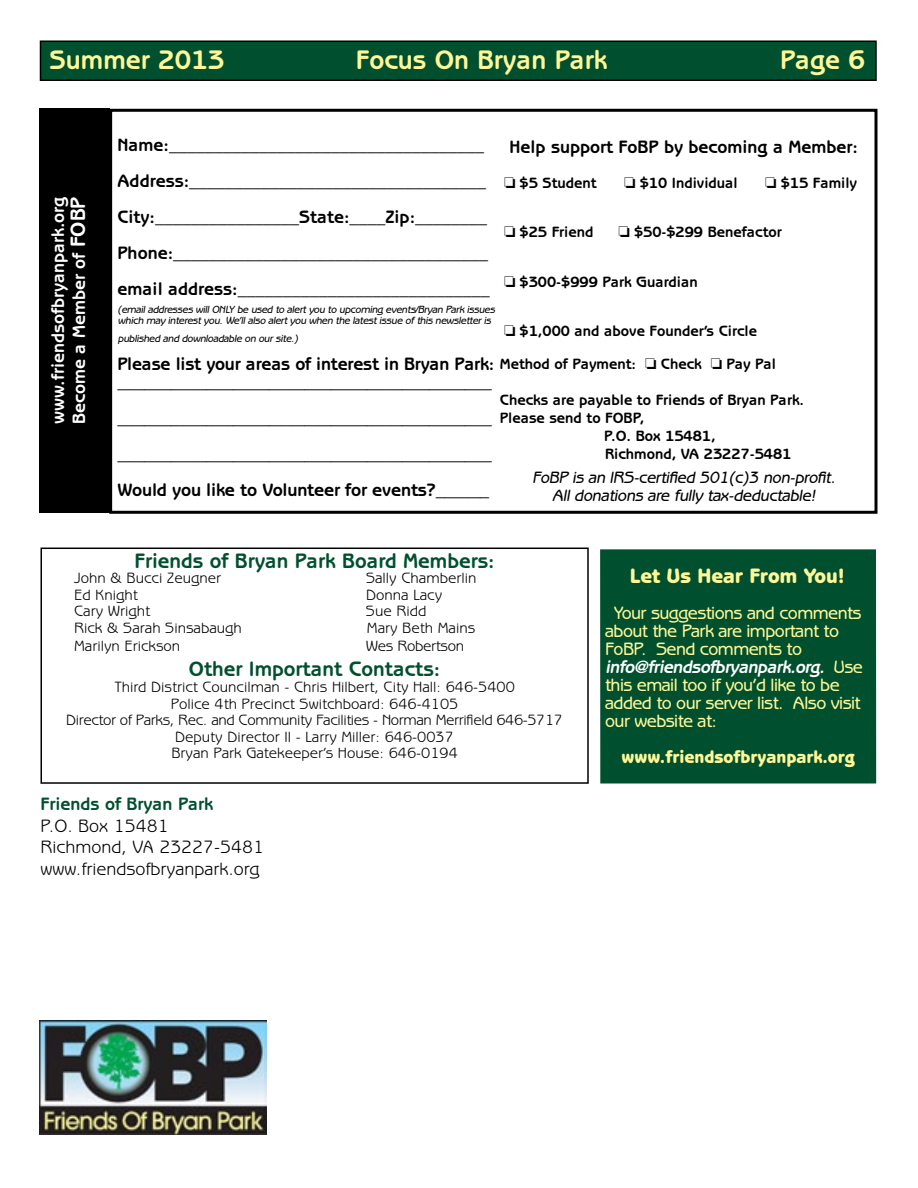
<style>
.page{position:relative;width:918px;height:1188px;background:#fff}
.page>*{position:absolute;margin:0;border:0;box-sizing:border-box;transform-origin:0 0}
.t1{font:700 27px "Benguiat Gothic";color:#fff797}
.t2{font:700 21px "Benguiat Gothic";color:#00502f}
.t3{font:800 21px "Benguiat Gothic";color:#fff797}
.t4{font:700 18px/36px "Benguiat Gothic";color:#000}
.t5{font:500 18px/18px "Benguiat Gothic";letter-spacing:-.03em;color:#fff797}
.t6{font:18px/21.6px "Benguiat Gothic";color:#000}
.t7{font:700 18px/21px "Benguiat Gothic";color:#fff}
.t8{font:800 18px "Benguiat Gothic";color:#fff797}
.t9{font:italic 500 16.5px/18px "Benguiat Gothic";letter-spacing:-.02em;color:#000;text-align:center}
.t10{font:15px/16.5px "Benguiat Gothic";color:#000;text-align:center}
.t11{font:700 15px "Benguiat Gothic";color:#000}
.t12{font:15px "Benguiat Gothic";letter-spacing:-.02em;color:#000}
.t13{font:italic 500 10.5px/10.5px "Benguiat Gothic";letter-spacing:-.03em;color:#000}
.s1{font-size:21px}
.s2{font-weight:700;color:#00502f}
.s3{font-weight:700;font-style:italic;color:#fff}
</style>
<div class="page">
<div style="left:40px;top:41px;width:836px;height:39px;background:#00502f"></div>
<div style="left:40px;top:40px;width:837px;height:41px;border:2px solid #000"></div>
<img style="left:40px;top:1021px;width:227px;height:113px">
<div style="left:600px;top:549px;width:276px;height:235px;background:#00502f"></div>
<div style="left:109px;top:109px;width:769px;height:405px;border:3px solid #000"></div>
<div style="left:40px;top:548px;width:549px;height:236px;border:2px solid #000"></div>
<div style="left:40px;top:108px;width:70px;height:405px;background:#000"></div>
<p class="t1" style="left:49px;top:44px;width:176px">Summer 2013</p>
<p class="t1" style="left:356px;top:44px;width:253px">Focus On Bryan Park</p>
<p class="t1" style="left:780px;top:44px;width:86px">Page 6</p>
<p class="t7" style="left:47px;top:424px;width:229px;rotate:-90deg">www.friendsofbryanpark.org<br>Become a Member of <span class="s1">FOBP</span></p>
<p class="t4" style="left:118px;top:127px;width:374px">Name:___________________________________ Address:_________________________________ City:________________State:____Zip:________ Phone:___________________________________ email address:____________________________</p>
<p class="t13" style="left:118px;top:304px;width:379px">(email addresses will ONLY be used to alert you to upcoming events/Bryan Park issues which may interest you. We’ll also alert you when the latest issue of this newsletter is</p>
<p class="t13" style="left:118px;top:333px;width:182px">published and downloadable on our site.)</p>
<p class="t4" style="left:117px;top:355px;width:378px;line-height:18px">Please list your areas of interest in Bryan Park: __________________________________________</p>
<p class="t4" style="left:118px;top:400px;width:376px;text-align:justify">__________________________________________ __________________________________________ Would you like to Volunteer for events?______</p>
<p class="t4" style="left:510px;top:129px;width:350px">Help support FoBP by becoming a Member:</p>
<p class="t11" style="left:504px;top:174px;width:94px">□ $5 Student</p>
<p class="t11" style="left:624px;top:174px;width:115px">□ $10 Individual</p>
<p class="t11" style="left:765px;top:174px;width:93px">□ $15 Family</p>
<p class="t11" style="left:504px;top:224px;width:91px">□ $25 Friend</p>
<p class="t11" style="left:618px;top:224px;width:165px">□ $50-$299 Benefactor</p>
<p class="t11" style="left:504px;top:273px;width:195px">□ $300-$999 Park Guardian</p>
<p class="t11" style="left:504px;top:323px;width:254px">□ $1,000 and above Founder’s Circle</p>
<p class="t11" style="left:500px;top:356px;width:278px">Method of Payment: □ Check □ Pay Pal</p>
<p class="t11" style="left:500px;top:392px;width:306px">Checks are payable to Friends of Bryan Park.</p>
<p class="t11" style="left:500px;top:410px;width:146px">Please send to FOBP,</p>
<p class="t11" style="left:604px;top:428px;width:113px">P.O. Box 15481,</p>
<p class="t11" style="left:605px;top:446px;width:188px">Richmond, VA 23227-5481</p>
<p class="t9" style="left:532px;top:468px;width:305px">FoBP is an IRS-certified 501(c)3 non-profit.<br>All donations are fully tax-deductable!</p>
<p class="t2" style="left:135px;top:549px;width:362px">Friends of Bryan Park Board Members:</p>
<p class="t10" style="left:74px;top:570px;width:149px">John &amp; Bucci Zeugner</p>
<p class="t10" style="left:366px;top:570px;width:112px">Sally Chamberlin</p>
<p class="t10" style="left:74px;top:586px;width:65px">Ed Knight</p>
<p class="t10" style="left:366px;top:586px;width:78px">Donna Lacy</p>
<p class="t10" style="left:74px;top:603px;width:78px">Cary Wright</p>
<p class="t10" style="left:366px;top:603px;width:62px">Sue Ridd</p>
<p class="t10" style="left:74px;top:619px;width:169px">Rick &amp; Sarah Sinsabaugh</p>
<p class="t10" style="left:367px;top:619px;width:110px">Mary Beth Mains</p>
<p class="t10" style="left:74px;top:637px;width:108px">Marilyn Erickson</p>
<p class="t12" style="left:366px;top:637px;width:100px">Wes Robertson</p>
<p class="t2" style="left:189px;top:656px;width:253px">Other Important Contacts:</p>
<p class="t10" style="left:66px;top:679px;width:498px">Third District Councilman - Chris Hilbert, City Hall: 646-5400<br>Police 4th Precinct Switchboard: 646-4105<br>Director of Parks, Rec. and Community Facilities - Norman Merrifield 646-5717<br>Deputy Director II - Larry Miller: 646-0037<br>Bryan Park Gatekeeper’s House: 646-0194</p>
<p class="t6" style="left:40px;top:793px;width:225px"><span class="s2">Friends of Bryan Park<br></span>P.O. Box 15481<br>Richmond, VA 23227-5481 www.friendsofbryanpark.org</p>
<p class="t3" style="left:630px;top:564px;width:217px">Let Us Hear From You!</p>
<p class="t5" style="left:605px;top:604px;width:259px;text-indent:9px">Your suggestions and comments about the Park are important to<br>FoBP. Send comments to <span class="s3">info@friendsofbryanpark.org.</span> Use this email too if you’d like to be added to our server list. Also visit our website at:</p>
<p class="t8" style="left:622px;top:746px;width:235px">www.friendsofbryanpark.org</p>
</div>
